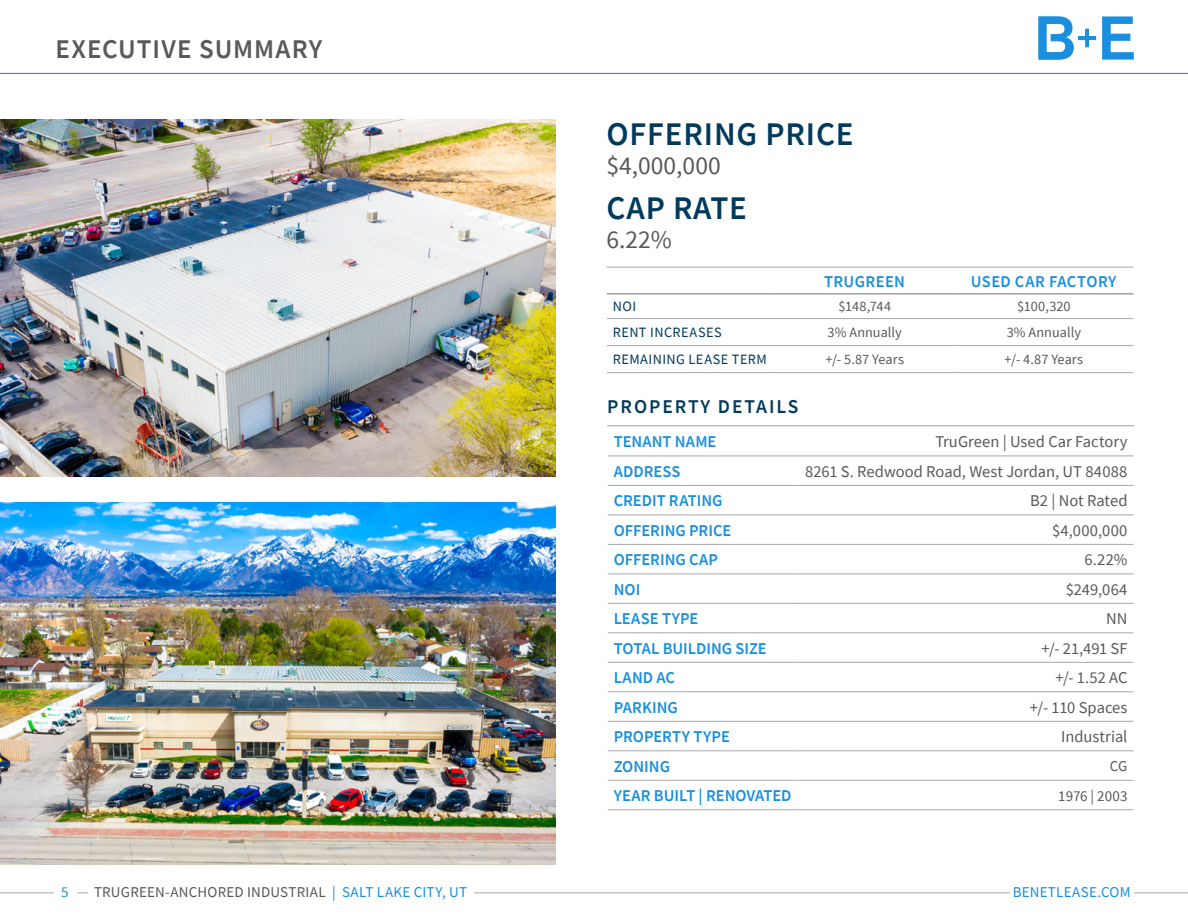
<style>
.page{position:relative;width:1188px;height:918px;background:#fff}
.page>*{position:absolute;margin:0;border:0;box-sizing:border-box;transform-origin:0 0}
.t1{font:600 33px "Source Sans Pro";letter-spacing:.025em;color:#003a5d}
.t2{font:600 27px "Source Sans Pro";letter-spacing:.035em;color:#59595b}
.t3{font:25.5px "Source Sans Pro";color:#59595b}
.t4{font:600 19.5px "Source Sans Pro";letter-spacing:.1em;color:#003a5d}
.t5{font:16.5px "Source Sans Pro";color:#59595b}
.t6{font:600 16.5px "Source Sans Pro";color:#198fde}
.t7{font:600 16.5px "Source Sans Pro";letter-spacing:.025em;color:#198fde}
.t8{font:600 16.5px "Source Sans Pro";letter-spacing:.02em;color:#198fde}
.t9{font:15px "Source Sans Pro";letter-spacing:.015em;color:#59595b}
.t10{font:15px "Source Sans Pro";letter-spacing:.015em;color:#198fde}
.t11{font:14.25px "Source Sans Pro";color:#59595b}
.t12{font:14.25px "Source Sans Pro";letter-spacing:.035em;color:#003a5d}
.s1{color:#198fde}
</style>
<div class="page">
<hr style="left:0;top:893px;width:1188px;height:1px;background:#a5a7aa">
<div style="left:88px;top:883px;width:385px;height:16px;background:#fff"></div>
<div style="left:1010px;top:883px;width:124px;height:16px;background:#fff"></div>
<div style="left:54px;top:883px;width:22px;height:16px;background:#fff"></div>
<svg style="left:1102px;top:16px;width:31px;height:44px"></svg>
<svg style="left:1038px;top:16px;width:58px;height:44px"></svg>
<hr style="left:0;top:73px;width:1188px;height:1px;background:#198fde">
<img style="left:0;top:502px;width:556px;height:363px">
<img style="left:0;top:119px;width:556px;height:357px">
<hr style="left:608px;top:456px;width:190px;height:1px;background:#a5a7aa">
<hr style="left:798px;top:456px;width:336px;height:1px;background:#a5a7aa">
<hr style="left:608px;top:485px;width:190px;height:1px;background:#a5a7aa">
<hr style="left:798px;top:485px;width:336px;height:1px;background:#a5a7aa">
<hr style="left:608px;top:515px;width:190px;height:1px;background:#a5a7aa">
<hr style="left:798px;top:515px;width:336px;height:1px;background:#a5a7aa">
<hr style="left:608px;top:544px;width:190px;height:1px;background:#a5a7aa">
<hr style="left:798px;top:544px;width:336px;height:1px;background:#a5a7aa">
<hr style="left:608px;top:574px;width:190px;height:1px;background:#a5a7aa">
<hr style="left:798px;top:574px;width:336px;height:1px;background:#a5a7aa">
<hr style="left:608px;top:603px;width:190px;height:1px;background:#a5a7aa">
<hr style="left:798px;top:603px;width:336px;height:1px;background:#a5a7aa">
<hr style="left:608px;top:633px;width:190px;height:1px;background:#a5a7aa">
<hr style="left:798px;top:633px;width:336px;height:1px;background:#a5a7aa">
<hr style="left:608px;top:662px;width:190px;height:1px;background:#a5a7aa">
<hr style="left:798px;top:662px;width:336px;height:1px;background:#a5a7aa">
<hr style="left:608px;top:692px;width:190px;height:1px;background:#a5a7aa">
<hr style="left:798px;top:692px;width:336px;height:1px;background:#a5a7aa">
<hr style="left:608px;top:721px;width:190px;height:1px;background:#a5a7aa">
<hr style="left:798px;top:721px;width:336px;height:1px;background:#a5a7aa">
<hr style="left:608px;top:751px;width:190px;height:1px;background:#a5a7aa">
<hr style="left:798px;top:751px;width:336px;height:1px;background:#a5a7aa">
<hr style="left:608px;top:780px;width:190px;height:1px;background:#a5a7aa">
<hr style="left:798px;top:780px;width:336px;height:1px;background:#a5a7aa">
<hr style="left:608px;top:810px;width:190px;height:1px;background:#a5a7aa">
<hr style="left:798px;top:810px;width:336px;height:1px;background:#a5a7aa">
<hr style="left:607px;top:425px;width:527px;height:1px;background:#a5a7aa">
<hr style="left:607px;top:293px;width:168px;height:1px;background:#a5a7aa">
<hr style="left:775px;top:293px;width:179px;height:1px;background:#a5a7aa">
<hr style="left:954px;top:293px;width:179px;height:1px;background:#a5a7aa">
<hr style="left:607px;top:318px;width:168px;height:1px;background:#a5a7aa">
<hr style="left:775px;top:318px;width:179px;height:1px;background:#a5a7aa">
<hr style="left:954px;top:318px;width:179px;height:1px;background:#a5a7aa">
<hr style="left:607px;top:345px;width:168px;height:1px;background:#a5a7aa">
<hr style="left:775px;top:345px;width:179px;height:1px;background:#a5a7aa">
<hr style="left:954px;top:345px;width:179px;height:1px;background:#a5a7aa">
<hr style="left:607px;top:372px;width:168px;height:1px;background:#a5a7aa">
<hr style="left:775px;top:372px;width:179px;height:1px;background:#a5a7aa">
<hr style="left:954px;top:372px;width:179px;height:1px;background:#a5a7aa">
<hr style="left:607px;top:267px;width:168px;height:1px;background:#a5a7aa">
<hr style="left:775px;top:267px;width:179px;height:1px;background:#a5a7aa">
<hr style="left:954px;top:267px;width:179px;height:1px;background:#a5a7aa">
<hr style="left:607px;top:294px;width:168px;height:1px;background:#a5a7aa">
<hr style="left:775px;top:294px;width:179px;height:1px;background:#a5a7aa">
<hr style="left:954px;top:294px;width:179px;height:1px;background:#a5a7aa">
<h2 class="t2" style="left:56px;top:31px;width:268px">EXECUTIVE SUMMARY</h2>
<h1 class="t1" style="left:607px;top:112px;width:249px">OFFERING PRICE</h1>
<h3 class="t3" style="left:607px;top:149px;width:116px">$4,000,000</h3>
<h1 class="t1" style="left:607px;top:186px;width:142px">CAP RATE</h1>
<h3 class="t3" style="left:607px;top:223px;width:67px">6.22%</h3>
<p class="t8" style="left:824px;top:270px;width:82px">TRUGREEN</p>
<p class="t7" style="left:971px;top:270px;width:147px">USED CAR FACTORY</p>
<p class="t12" style="left:613px;top:298px;width:25px">NOI</p>
<p class="t11" style="left:838px;top:298px;width:54px">$148,744</p>
<p class="t11" style="left:1017px;top:298px;width:55px">$100,320</p>
<p class="t12" style="left:613px;top:324px;width:110px">RENT INCREASES</p>
<p class="t11" style="left:828px;top:324px;width:76px">3% Annually</p>
<p class="t11" style="left:1007px;top:324px;width:76px">3% Annually</p>
<p class="t12" style="left:613px;top:351px;width:155px">REMAINING LEASE TERM</p>
<p class="t11" style="left:825px;top:351px;width:80px">+/- 5.87 Years</p>
<p class="t11" style="left:1005px;top:351px;width:80px">+/- 4.87 Years</p>
<p class="t4" style="left:607px;top:394px;width:193px">PROPERTY DETAILS</p>
<p class="t6" style="left:614px;top:431px;width:104px">TENANT NAME</p>
<p class="t5" style="left:935px;top:431px;width:194px">TruGreen | Used Car Factory</p>
<p class="t6" style="left:614px;top:461px;width:68px">ADDRESS</p>
<p class="t5" style="left:805px;top:461px;width:324px">8261 S. Redwood Road, West Jordan, UT 84088</p>
<p class="t6" style="left:614px;top:490px;width:110px">CREDIT RATING</p>
<p class="t5" style="left:1030px;top:490px;width:99px">B2 | Not Rated</p>
<p class="t6" style="left:614px;top:520px;width:119px">OFFERING PRICE</p>
<p class="t5" style="left:1052px;top:520px;width:77px">$4,000,000</p>
<p class="t6" style="left:614px;top:549px;width:106px">OFFERING CAP</p>
<p class="t5" style="left:1085px;top:549px;width:44px">6.22%</p>
<p class="t6" style="left:614px;top:579px;width:28px">NOI</p>
<p class="t5" style="left:1066px;top:579px;width:63px">$249,064</p>
<p class="t6" style="left:614px;top:608px;width:86px">LEASE TYPE</p>
<p class="t5" style="left:1106px;top:608px;width:23px">NN</p>
<p class="t6" style="left:614px;top:637px;width:155px">TOTAL BUILDING SIZE</p>
<p class="t5" style="left:1042px;top:638px;width:88px">+/- 21,491 SF</p>
<p class="t6" style="left:614px;top:667px;width:63px">LAND AC</p>
<p class="t5" style="left:1055px;top:667px;width:74px">+/- 1.52 AC</p>
<p class="t6" style="left:614px;top:696px;width:66px">PARKING</p>
<p class="t5" style="left:1030px;top:697px;width:99px">+/- 110 Spaces</p>
<p class="t6" style="left:614px;top:726px;width:118px">PROPERTY TYPE</p>
<p class="t5" style="left:1061px;top:726px;width:68px">Industrial</p>
<p class="t6" style="left:614px;top:755px;width:58px">ZONING</p>
<p class="t9" style="left:1110px;top:757px;width:19px">CG</p>
<p class="t6" style="left:614px;top:785px;width:179px">YEAR BUILT | RENOVATED</p>
<p class="t9" style="left:1058px;top:786px;width:71px">1976 | 2003</p>
<p class="t10" style="left:61px;top:882px;width:9px">5</p>
<p class="t9" style="left:94px;top:882px;width:375px">TRUGREEN-ANCHORED INDUSTRIAL <span class="s1">| SALT LAKE CITY, UT</span></p>
<p class="t10" style="left:1013px;top:882px;width:119px">BENETLEASE.COM</p>
</div>
